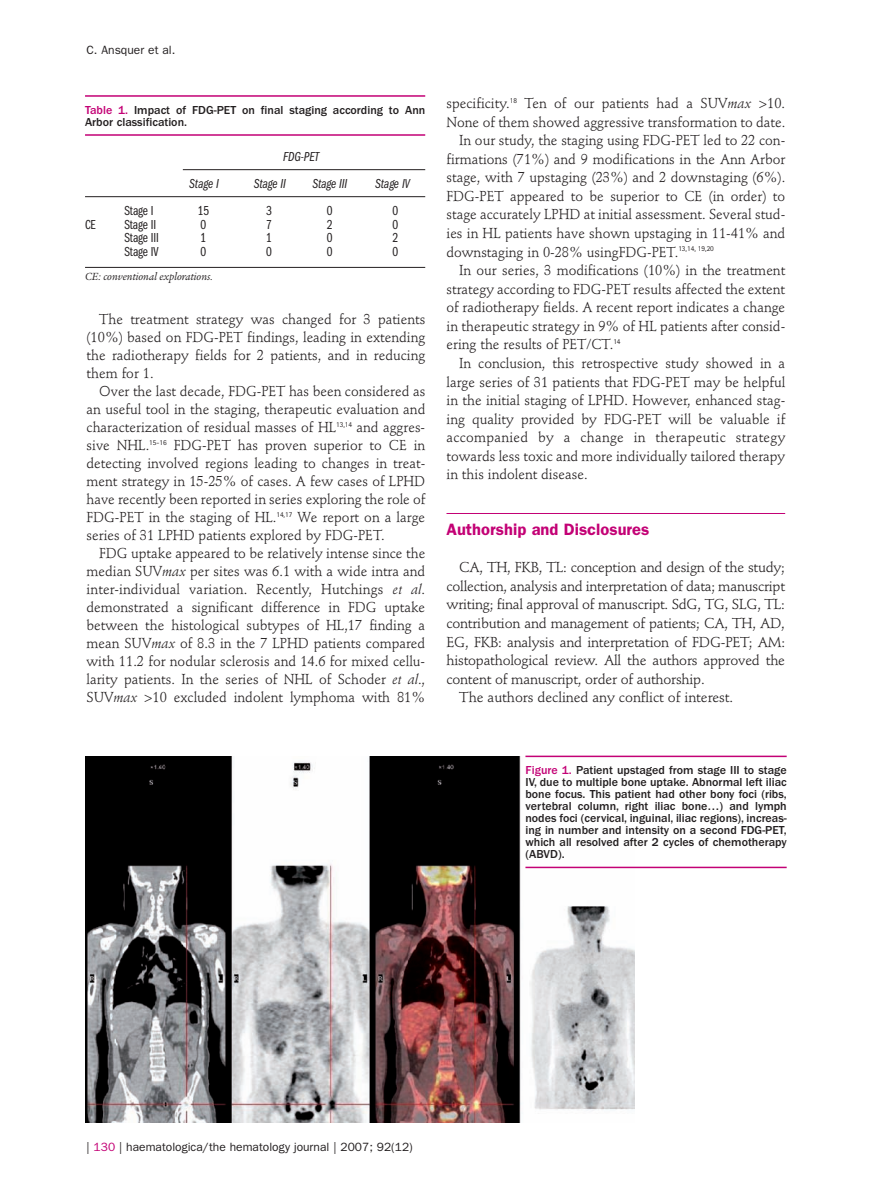
<style>
.page{position:relative;width:893px;height:1191px;background:#fff}
.page>*{position:absolute;margin:0;border:0;box-sizing:border-box;transform-origin:0 0}
.t1{font:600 16.5px "Franklin Gothic";color:#c30175}
.t2{font:14.25px/18px "Stempel Schneidler";color:#231f20;text-align:justify}
.t3{font:14.25px "Stempel Schneidler";letter-spacing:.02em;color:#231f20}
.t4{font:13.5px "Franklin Gothic Book Cmpr";letter-spacing:-.01em;color:#231f20}
.t5{font:13.5px "Franklin Gothic Book Cmpr Ital";letter-spacing:-.01em;color:#231f20}
.t6{font:500 12px/12px "Franklin Gothic";color:#231f20;text-align:justify}
.t7{font:12px "Franklin Gothic";color:#231f20}
.t8{font:italic 11.25px "Legacy Serif";color:#231f20}
.s1{color:#c30175}
.s2{font-style:italic}
</style>
<div class="page">
<hr style="left:446px;top:513px;width:339px;height:1px;background:#c30175">
<img style="left:86px;top:756px;width:548px;height:367px">
<hr style="left:525px;top:755px;width:262px;height:2px;background:#c30175">
<hr style="left:525px;top:866px;width:262px;height:2px;background:#c30175">
<hr style="left:85px;top:95px;width:340px;height:2px;background:#c30175">
<hr style="left:85px;top:134px;width:340px;height:2px;background:#c30175">
<hr style="left:183px;top:169px;width:242px;height:1px;background:#231f20">
<hr style="left:85px;top:196px;width:340px;height:1px;background:#231f20">
<hr style="left:85px;top:267px;width:340px;height:1px;background:#231f20">
<p class="t7" style="left:87px;top:46px;width:90px">C. Ansquer et al.</p>
<p class="t6" style="left:85px;top:105px;width:342px"><span class="s1">Table 1.</span> Impact of FDG-PET on final staging according to Ann<br>Arbor classification.</p>
<p class="t5" style="left:283px;top:152px;width:38px">FDG-PET</p>
<p class="t5" style="left:189px;top:179px;width:31px">Stage I</p>
<p class="t5" style="left:254px;top:179px;width:34px">Stage II</p>
<p class="t5" style="left:312px;top:179px;width:36px">Stage III</p>
<p class="t5" style="left:375px;top:179px;width:36px">Stage IV</p>
<p class="t4" style="left:125px;top:206px;width:31px">Stage I</p>
<p class="t4" style="left:198px;top:206px;width:13px">15</p>
<p class="t4" style="left:266px;top:206px;width:7px">3</p>
<p class="t4" style="left:327px;top:206px;width:7px">0</p>
<p class="t4" style="left:393px;top:206px;width:7px">0</p>
<p class="t4" style="left:85px;top:219px;width:12px">CE</p>
<p class="t4" style="left:124px;top:219px;width:33px">Stage II</p>
<p class="t4" style="left:200px;top:219px;width:7px">0</p>
<p class="t4" style="left:266px;top:219px;width:7px">7</p>
<p class="t4" style="left:327px;top:219px;width:7px">2</p>
<p class="t4" style="left:393px;top:219px;width:7px">0</p>
<p class="t4" style="left:124px;top:233px;width:36px">Stage III</p>
<p class="t4" style="left:200px;top:233px;width:7px">1</p>
<p class="t4" style="left:266px;top:233px;width:7px">1</p>
<p class="t4" style="left:327px;top:233px;width:7px">0</p>
<p class="t4" style="left:393px;top:233px;width:7px">2</p>
<p class="t4" style="left:124px;top:246px;width:36px">Stage IV</p>
<p class="t4" style="left:201px;top:246px;width:7px">0</p>
<p class="t4" style="left:266px;top:246px;width:7px">0</p>
<p class="t4" style="left:327px;top:246px;width:7px">0</p>
<p class="t4" style="left:393px;top:246px;width:7px">0</p>
<p class="t8" style="left:85px;top:272px;width:129px">CE: conventional explorations.</p>
<p class="t2" style="left:87px;top:312px;width:340px;text-indent:13px">The treatment strategy was changed for 3 patients (10%) based on FDG-PET findings, leading in extending the radiotherapy fields for 2 patients, and in reducing them for 1.</p>
<p class="t2" style="left:87px;top:383px;width:340px;text-indent:13px">Over the last decade, FDG-PET has been considered as an useful tool in the staging, therapeutic evaluation and characterization of residual masses of HL<sup>13,14</sup> and aggres&shy;sive NHL.<sup>15-16</sup> FDG-PET has proven superior to CE in detecting involved regions leading to changes in treat&shy;ment strategy in 15-25% of cases. A few cases of LPHD have recently been reported in series exploring the role of FDG-PET in the staging of HL.<sup>14,17</sup> We report on a large series of 31 LPHD patients explored by FDG-PET.</p>
<p class="t2" style="left:87px;top:545px;width:340px;text-indent:13px">FDG uptake appeared to be relatively intense since the median SUV<span class="s2">max</span> per sites was 6.1 with a wide intra and inter-individual variation. Recently, Hutchings <span class="s2">et al</span>. demonstrated a significant difference in FDG uptake between the histological subtypes of HL,17 finding a mean SUV<span class="s2">max</span> of 8.3 in the 7 LPHD patients compared with 11.2 for nodular sclerosis and 14.6 for mixed cellu&shy;larity patients. In the series of NHL of Schoder <span class="s2">et al</span>., SUV<span class="s2">max</span> &gt;10 excluded indolent lymphoma with 81%</p>
<p class="t2" style="left:446px;top:96px;width:340px">specificity.<sup>18</sup> Ten of our patients had a SUV<span class="s2">max</span> &gt;10.</p>
<p class="t2" style="left:446px;top:114px;width:340px">None of them showed aggressive transformation to date.</p>
<p class="t2" style="left:459px;top:133px;width:327px">In our study, the staging using FDG-PET led to 22 con-</p>
<p class="t2" style="left:446px;top:151px;width:340px">firmations (71%) and 9 modifications in the Ann Arbor</p>
<p class="t2" style="left:446px;top:170px;width:340px">stage, with 7 upstaging (23%) and 2 downstaging (6%).</p>
<p class="t2" style="left:446px;top:188px;width:340px">FDG-PET appeared to be superior to CE (in order) to</p>
<p class="t2" style="left:446px;top:207px;width:340px">stage accurately LPHD at initial assessment. Several stud-</p>
<p class="t2" style="left:446px;top:225px;width:340px">ies in HL patients have shown upstaging in 11-41% and</p>
<p class="t2" style="left:446px;top:244px;width:269px">downstaging in 0-28% usingFDG-PET.<sup>13,14,</sup> <sup>19,20</sup></p>
<p class="t2" style="left:459px;top:263px;width:327px">In our series, 3 modifications (10%) in the treatment</p>
<p class="t2" style="left:446px;top:281px;width:340px">strategy according to FDG-PET results affected the extent</p>
<p class="t2" style="left:446px;top:300px;width:340px">of radiotherapy fields. A recent report indicates a change</p>
<p class="t2" style="left:446px;top:318px;width:340px">in therapeutic strategy in 9% of HL patients after consid-</p>
<p class="t2" style="left:446px;top:337px;width:176px">ering the results of PET/CT.<sup>14</sup></p>
<p class="t2" style="left:459px;top:355px;width:327px">In conclusion, this retrospective study showed in a</p>
<p class="t2" style="left:446px;top:374px;width:340px">large series of 31 patients that FDG-PET may be helpful</p>
<p class="t2" style="left:446px;top:393px;width:340px">in the initial staging of LPHD. However, enhanced stag-</p>
<p class="t2" style="left:446px;top:411px;width:340px">ing quality provided by FDG-PET will be valuable if</p>
<p class="t3" style="left:446px;top:431px;width:340px">accompanied by a change in therapeutic strategy</p>
<p class="t2" style="left:446px;top:448px;width:340px">towards less toxic and more individually tailored therapy</p>
<p class="t2" style="left:446px;top:467px;width:143px">in this indolent disease.</p>
<p class="t1" style="left:446px;top:524px;width:204px">Authorship and Disclosures</p>
<p class="t2" style="left:459px;top:560px;width:327px">CA, TH, FKB, TL: conception and design of the study;</p>
<p class="t2" style="left:446px;top:578px;width:340px">collection, analysis and interpretation of data; manuscript</p>
<p class="t2" style="left:446px;top:597px;width:340px">writing; final approval of manuscript. SdG, TG, SLG, TL:</p>
<p class="t2" style="left:446px;top:615px;width:340px">contribution and management of patients; CA, TH, AD,</p>
<p class="t2" style="left:446px;top:634px;width:340px">EG, FKB: analysis and interpretation of FDG-PET; AM:</p>
<p class="t2" style="left:446px;top:652px;width:340px">histopathological review. All the authors approved the</p>
<p class="t2" style="left:446px;top:671px;width:260px">content of manuscript, order of authorship.</p>
<p class="t2" style="left:459px;top:690px;width:276px">The authors declined any conflict of interest.</p>
<p class="t6" style="left:525px;top:765px;width:263px"><span class="s1">Figure 1.</span> Patient upstaged from stage III to stage IV, due to multiple bone uptake. Abnormal left iliac bone focus. This patient had other bony foci (ribs, vertebral column, right iliac bone…) and lymph nodes foci (cervical, inguinal, iliac regions), increas&shy;ing in number and intensity on a second FDG-PET, which all resolved after 2 cycles of chemotherapy (ABVD).</p>
<p class="t7" style="left:87px;top:1142px;width:328px">| <span class="s1">130</span> | haematologica/the hematology journal | 2007; 92(12)</p>
</div>
